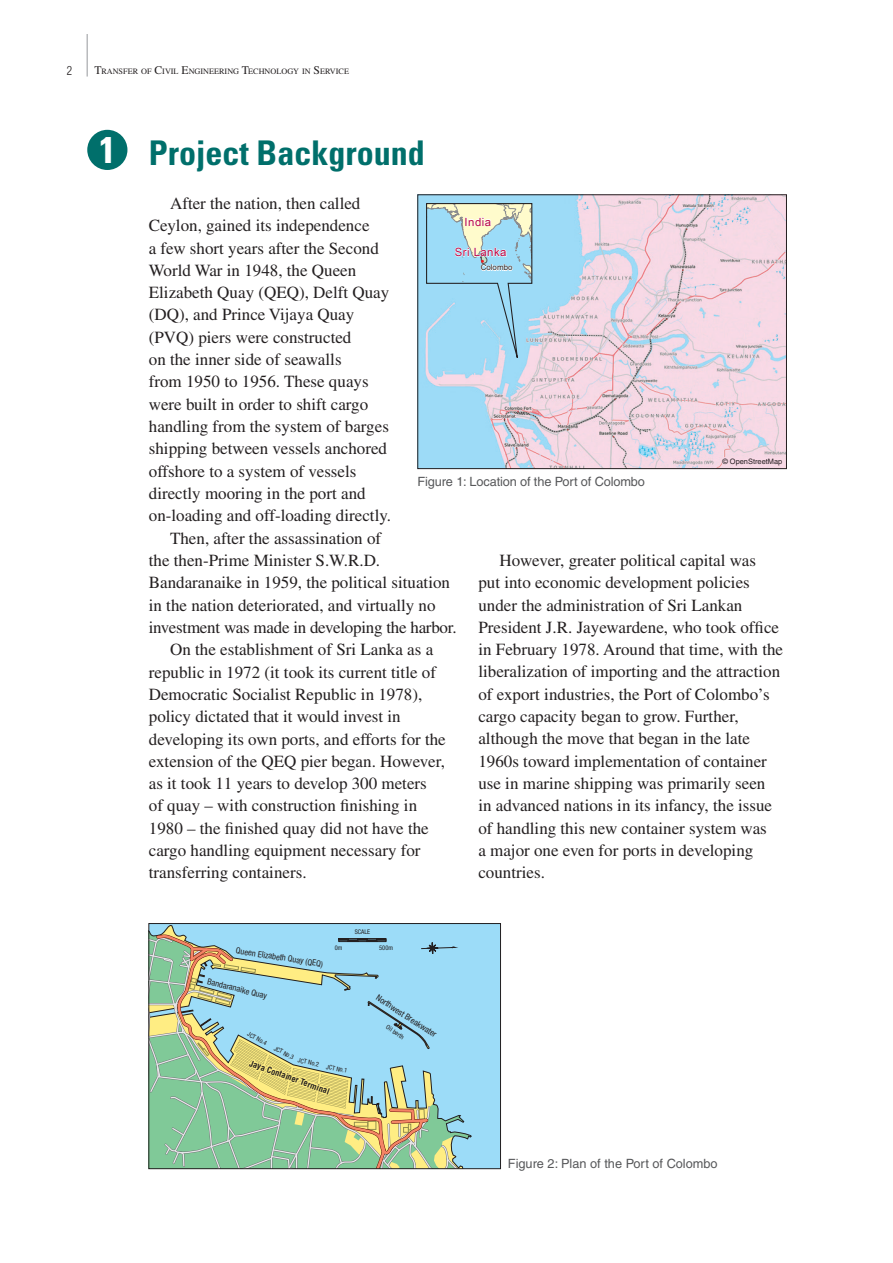
<style>
.page{position:relative;width:893px;height:1263px;background:#fff}
.page>*{position:absolute;margin:0;border:0;box-sizing:border-box;transform-origin:0 0}
.t1{font:700 condensed 34.05px "Univers";color:#006f6b}
.t2{font:16.95px/22.4px "Times";color:#231f20}
.t3{font:12.75px "Helvetica";letter-spacing:-.01em;color:#57585a}
.t4{font:300 condensed 12.15px "Helvetica";color:#231f20}
.t5{font:11.4px "Arial Unicode MS";letter-spacing:.045em;color:#ba0745}
.t6{font:condensed 8.55px "Helvetica Neue";color:#231f20}
.t7{font:700 condensed 8.55px "Helvetica";color:#231f20}
.t8{font:8.25px "Times";color:#231f20}
.t9{font:7.95px "Helvetica";color:#231f20}
.t10{font:7.5px "Helvetica";color:#231f20}
.t11{font:condensed 6.45px "Helvetica Neue";color:#231f20}
.s1{font-size:11.7px}
.s2{font-size:37.2px;color:#fff}
</style>
<div class="page">
<hr style="left:87px;top:34px;width:1px;height:43px;background:#9d9fa2">
<img style="left:420px;top:197px;width:365px;height:270px">
<div style="left:418px;top:195px;width:369px;height:274px;border:1px solid #231f20"></div>
<div style="left:87px;top:130px;width:40px;height:40px;background:#006f6b;border-radius:50%"></div>
<div style="left:149px;top:923px;width:351px;height:246px;background:#9cdcf8"></div>
<svg style="left:151px;top:925px;width:319px;height:242px"></svg>
<div style="left:149px;top:923px;width:352px;height:246px;border:1px solid #231f20"></div>
<svg style="left:425px;top:202px;width:108px;height:171px;background:#a8d9ea"></svg>
<div style="left:721px;top:457px;width:62px;height:9px;background:#fad9e7"></div>
<p class="t4" style="left:67px;top:63px;width:7px">2</p>
<p class="t8" style="left:95px;top:67px;width:256px"><span class="s1">T</span>RANSFER OF <span class="s1">C</span>IVIL <span class="s1">E</span>NGINEERING <span class="s1">T</span>ECHNOLOGY IN <span class="s1">S</span>ERVICE</p>
<h1 class="t1" style="left:99px;top:132px;width:327px"><span class="s2">1</span> Project Background</h1>
<p class="t2" style="left:170px;top:192px;width:192px">After the nation, then called</p>
<p class="t2" style="left:149px;top:214px;width:222px">Ceylon, gained its independence</p>
<p class="t2" style="left:149px;top:237px;width:232px">a few short years after the Second</p>
<p class="t2" style="left:149px;top:259px;width:209px">World War in 1948, the Queen</p>
<p class="t2" style="left:149px;top:281px;width:242px">Elizabeth Quay (QEQ), Delft Quay</p>
<p class="t2" style="left:149px;top:304px;width:207px">(DQ), and Prince Vijaya Quay</p>
<p class="t2" style="left:149px;top:326px;width:204px">(PVQ) piers were constructed</p>
<p class="t2" style="left:149px;top:348px;width:194px">on the inner side of seawalls</p>
<p class="t2" style="left:149px;top:370px;width:221px">from 1950 to 1956. These quays</p>
<p class="t2" style="left:149px;top:393px;width:221px">were built in order to shift cargo</p>
<p class="t2" style="left:149px;top:415px;width:242px">handling from the system of barges</p>
<p class="t2" style="left:149px;top:437px;width:240px">shipping between vessels anchored</p>
<p class="t2" style="left:149px;top:460px;width:209px">offshore to a system of vessels</p>
<p class="t2" style="left:149px;top:482px;width:218px">directly mooring in the port and</p>
<p class="t2" style="left:149px;top:504px;width:244px">on-loading and off-loading directly.</p>
<p class="t2" style="left:170px;top:527px;width:213px">Then, after the assassination of</p>
<p class="t2" style="left:149px;top:549px;width:233px">the then-Prime Minister S.W.R.D.</p>
<p class="t2" style="left:149px;top:571px;width:303px">Bandaranaike in 1959, the political situation</p>
<p class="t2" style="left:149px;top:594px;width:288px">in the nation deteriorated, and virtually no</p>
<p class="t2" style="left:149px;top:616px;width:309px">investment was made in developing the harbor.</p>
<p class="t2" style="left:170px;top:638px;width:265px">On the establishment of Sri Lanka as a</p>
<p class="t2" style="left:149px;top:661px;width:289px">republic in 1972 (it took its current title of</p>
<p class="t2" style="left:149px;top:683px;width:275px">Democratic Socialist Republic in 1978),</p>
<p class="t2" style="left:149px;top:705px;width:253px">policy dictated that it would invest in</p>
<p class="t2" style="left:149px;top:728px;width:299px">developing its own ports, and efforts for the</p>
<p class="t2" style="left:149px;top:750px;width:298px">extension of the QEQ pier began. However,</p>
<p class="t2" style="left:149px;top:772px;width:280px">as it took 11 years to develop 300 meters</p>
<p class="t2" style="left:149px;top:794px;width:270px">of quay – with construction finishing in</p>
<p class="t2" style="left:149px;top:817px;width:282px">1980 – the finished quay did not have the</p>
<p class="t2" style="left:149px;top:839px;width:273px">cargo handling equipment necessary for</p>
<p class="t2" style="left:149px;top:861px;width:159px">transferring containers.</p>
<p class="t5" style="left:465px;top:213px;width:28px">India</p>
<p class="t5" style="left:455px;top:244px;width:53px">Sri Lanka</p>
<p class="t9" style="left:481px;top:263px;width:33px">Colombo</p>
<p class="t10" style="left:722px;top:456px;width:62px">© OpenStreetMap</p>
<p class="t3" style="left:418px;top:474px;width:229px">Figure 1: Location of the Port of Colombo</p>
<p class="t2" style="left:478px;top:549px;width:306px;text-indent:21px">However, greater political capital was<br>put into economic development policies under the administration of Sri Lankan President J.R. Jayewardene, who took office in February 1978. Around that time, with the liberalization of importing and the attraction of export industries, the Port of Colombo’s cargo capacity began to grow. Further, although the move that began in the late 1960s toward implementation of container use in marine shipping was primarily seen<br>in advanced nations in its infancy, the issue of handling this new container system was<br>a major one even for ports in developing countries.</p>
<p class="t6" style="left:237px;top:945px;width:90px;rotate:9deg">Queen Elizabeth Quay (QEQ)</p>
<p class="t11" style="left:355px;top:928px;width:17px">SCALE</p>
<p class="t11" style="left:335px;top:944px;width:9px">0m</p>
<p class="t11" style="left:379px;top:944px;width:15px">500m</p>
<p class="t6" style="left:209px;top:976px;width:63px;rotate:14deg">Bandaranaike Quay</p>
<p class="t11" style="left:249px;top:1030px;width:23px;rotate:28deg">JCT No.4</p>
<p class="t11" style="left:276px;top:1044px;width:23px;rotate:28deg">JCT No.3</p>
<p class="t11" style="left:299px;top:1056px;width:52px;rotate:12deg">JCT No.2 JCT No.1</p>
<p class="t7" style="left:252px;top:1058px;width:86px;rotate:20deg">Jaya Container Terminal</p>
<p class="t6" style="left:380px;top:992px;width:72px;rotate:33deg">Northwest Breakwater</p>
<p class="t11" style="left:389px;top:1023px;width:21px;rotate:33deg">Oil berth</p>
<p class="t3" style="left:508px;top:1156px;width:211px">Figure 2: Plan of the Port of Colombo</p>
</div>
